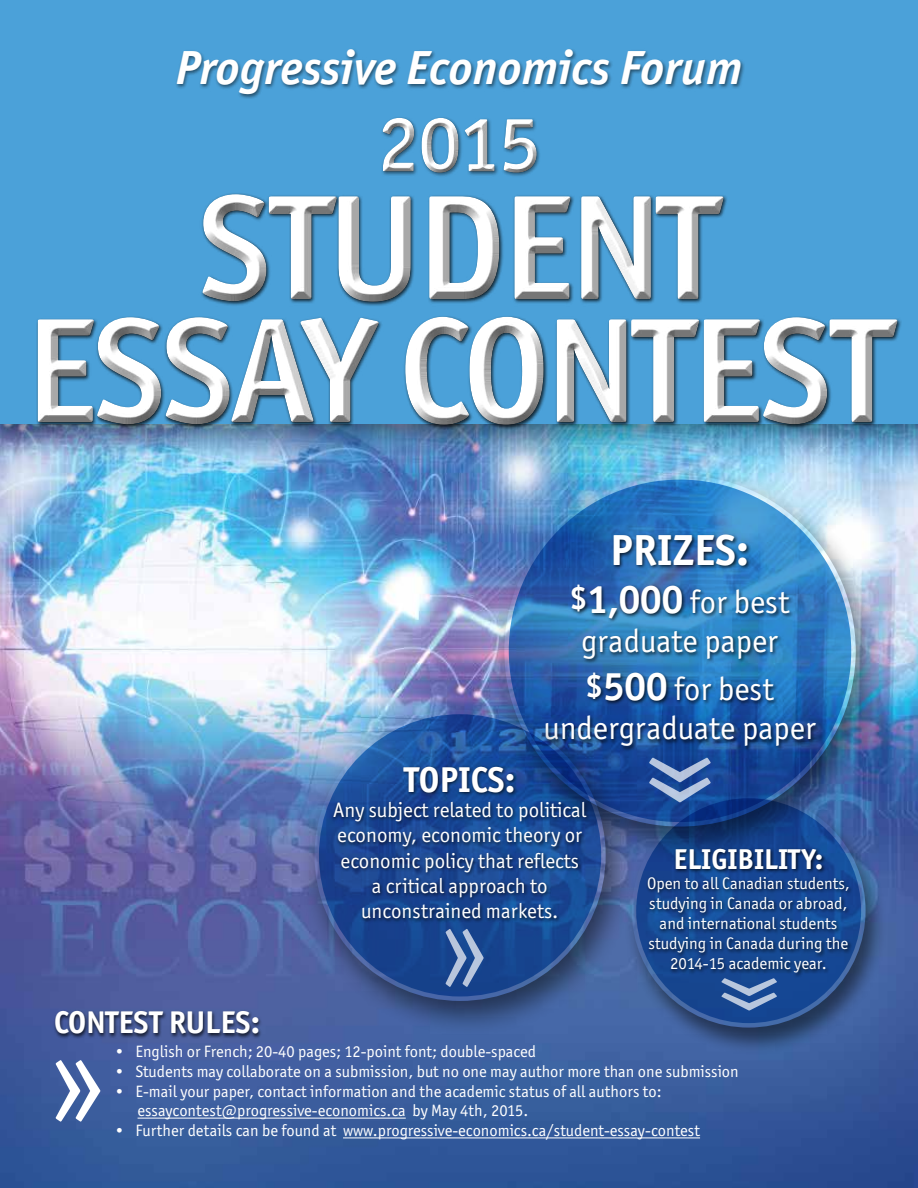
<style>
.page{position:relative;width:918px;height:1188px;background:#fff}
.page>*{position:absolute;margin:0;border:0;box-sizing:border-box;transform-origin:0 0}
.t1{font:700 150px/123px "Officina San ITC";letter-spacing:-.025em;color:#fff;text-align:center}
.t2{font:135px "Officina San ITC";color:#fff;scale:.8 1}
.t3{font:127.5px "Officina San ITC";color:#fff;scale:.72 1}
.t4{font:121.8px "Officina San ITC";color:#fff;scale:.64 1}
.t5{font:700 78px "Officina San ITC";color:#fff}
.t6{font:italic 700 48px "Officina San ITC";color:#fff}
.t7{font:700 43.5px "Officina San ITC";color:#fff}
.t8{font:700 36px "Officina San ITC";color:#fff}
.t9{font:32.7px/39.2px "Officina San ITC";color:#fff;text-align:center}
.t10{font:700 31.5px "Officina San ITC";color:#fff}
.t11{font:700 28.8px "Officina San ITC";color:#fff}
.t12{font:21px/25.2px "Officina San ITC";color:#fff;text-align:center}
.t13{font:16.8px/20.1px "Officina San ITC";color:#fff;text-align:center}
.t14{font:16.5px/19.8px "Officina San ITC";color:#fff}
.s1{font-weight:700}
.s2{font-weight:700;font-size:39.9px}
</style>
<div class="page">
<img style="left:0;top:460px;width:918px;height:728px">
<div style="left:0;top:0;width:918px;height:460px;background:#000;opacity:.5"></div>
<div style="left:0;top:0;width:918px;height:423px;background:#4ba1d9"></div>
<div style="left:175px;top:48px;width:570px;height:51px;background:#000;opacity:.5"></div>
<div style="left:375px;top:116px;width:168px;height:64px;background:#000;opacity:.75"></div>
<div style="left:30px;top:192px;width:876px;height:241px;background:#000;opacity:.75"></div>
<div style="left:53px;top:1010px;width:210px;height:29px;background:#000;opacity:.75"></div>
<hr style="left:138px;top:1118px;width:268px;height:1px;background:#fff">
<hr style="left:343px;top:1137px;width:357px;height:1px;background:#fff">
<div style="left:489px;top:465px;width:397px;height:397px;background:#000;opacity:.5"></div>
<svg style="left:507px;top:477px;width:346px;height:347px;background:#2b6db5"></svg>
<div style="left:544px;top:534px;width:276px;height:218px;background:#000;opacity:.75"></div>
<div style="left:299px;top:700px;width:337px;height:336px;background:#000;opacity:.5"></div>
<svg style="left:317px;top:712px;width:286px;height:287px;background:#1c4b96"></svg>
<div style="left:331px;top:765px;width:260px;height:158px;background:#000;opacity:.75"></div>
<div style="left:624px;top:791px;width:264px;height:264px;background:#000;opacity:.5"></div>
<svg style="left:634px;top:796px;width:229px;height:229px;background:#164189"></svg>
<div style="left:646px;top:847px;width:207px;height:131px;background:#000;opacity:.75"></div>
<h3 class="t6" style="left:175px;top:39px;width:569px">Progressive Economics Forum</h3>
<h3 class="t5" style="left:377px;top:96px;width:165px">2015</h3>
<h1 class="t1" style="left:25px;top:185px;width:870px">STUDENT<br>ESSAY CONTEST</h1>
<h3 class="t7" style="left:610px;top:523px;width:140px">PRIZES:</h3>
<h3 class="t9" style="left:570px;top:582px;width:221px"><span class="s1">$</span><span class="s2">1,000</span> for best graduate paper</h3>
<h3 class="t9" style="left:543px;top:669px;width:274px"><span class="s1">$</span><span class="s2">500</span> for best undergraduate paper</h3>
<h2 class="t2" style="left:771px;top:753px;width:66px;rotate:90deg">»</h2>
<h3 class="t8" style="left:404px;top:757px;width:113px">TO PICS:</h3>
<p class="t12" style="left:333px;top:798px;width:255px">Any subject related to political economy, economic theory or economic policy that reflects a critical approach to unconstrained markets.</p>
<h3 class="t3" style="left:441px;top:872px;width:63px">»</h3>
<h3 class="t11" style="left:674px;top:841px;width:151px">ELIGIBILITY:</h3>
<p class="t13" style="left:647px;top:873px;width:204px">Open to all Canadian students, studying in Canada or abroad, and international students studying in Canada during the<br>2014-15 academic year.</p>
<h3 class="t4" style="left:831px;top:975px;width:60px;rotate:90deg">»</h3>
<h3 class="t10" style="left:54px;top:1003px;width:208px">CONTEST RULES:</h3>
<p class="t14" style="left:114px;top:1042px;width:424px">• English or French; 20-40 pages; 12-point font; double-spaced</p>
<p class="t14" style="left:114px;top:1061px;width:626px">• Students may collaborate on a submission, but no one may author more than one submission</p>
<p class="t14" style="left:138px;top:1081px;width:526px;text-indent:-24px">• E-mail your paper, contact information and the academic status of all authors to: essaycontest@progressive-economics.ca by May 4th, 2015.</p>
<h2 class="t2" style="left:51px;top:1000px;width:66px">»</h2>
<p class="t14" style="left:114px;top:1121px;width:588px">• Further details can be found at www.progressive-economics.ca/student-essay-contest</p>
</div>
